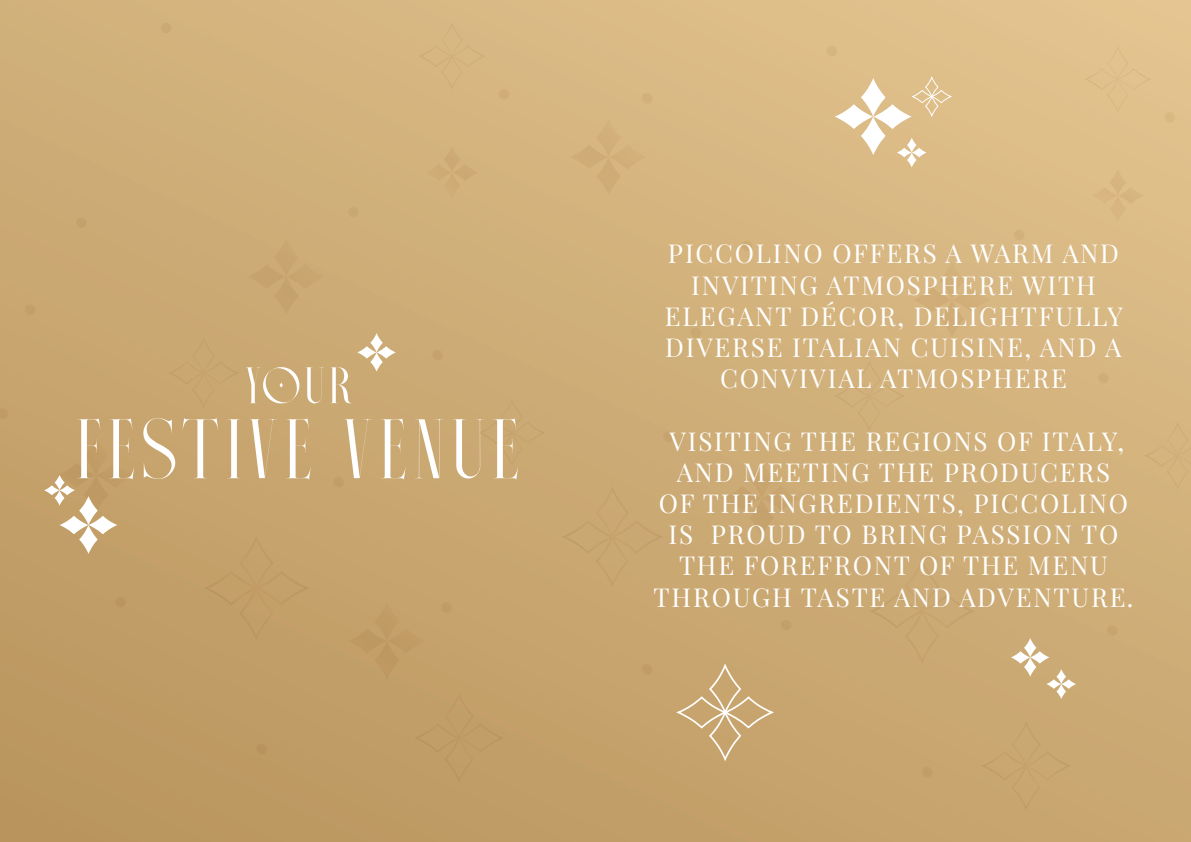
<style>
.page{position:relative;width:1191px;height:842px;background:#fff}
.page>*{position:absolute;margin:0;border:0;box-sizing:border-box;transform-origin:0 0}
.t1{font:84.2px "Chrome Slab";letter-spacing:.1em;color:#fff}
.t2{font:51.2px "Chrome Slab";color:#fff}
.t3{font:26px/31.2px "Playfair Display";letter-spacing:.07em;color:#fff;text-align:center}
</style>
<div class="page">
<div style="left:0;top:0;width:1191px;height:842px;background:linear-gradient(to bottom,#dbbb86,#c09d66)"></div>
<div style="left:1091px;top:169px;width:53px;height:53px;background:#ddbc87"></div>
<div style="left:723px;top:460px;width:77px;height:77px;background:#ccaa75"></div>
<svg style="left:913px;top:261px;width:77px;height:77px;background:#d5b37e"></svg>
<svg style="left:570px;top:118px;width:77px;height:78px;background:#d4b37d"></svg>
<svg style="left:999px;top:500px;width:10px;height:10px"></svg>
<svg style="left:1098px;top:373px;width:10px;height:11px"></svg>
<svg style="left:1106px;top:625px;width:11px;height:11px"></svg>
<svg style="left:922px;top:767px;width:10px;height:11px"></svg>
<svg style="left:781px;top:620px;width:10px;height:10px"></svg>
<svg style="left:641px;top:664px;width:11px;height:11px"></svg>
<svg style="left:663px;top:431px;width:11px;height:11px"></svg>
<svg style="left:741px;top:240px;width:11px;height:11px"></svg>
<svg style="left:1013px;top:230px;width:11px;height:10px"></svg>
<svg style="left:1164px;top:112px;width:11px;height:11px"></svg>
<svg style="left:826px;top:46px;width:11px;height:10px"></svg>
<svg style="left:690px;top:327px;width:11px;height:11px"></svg>
<svg style="left:641px;top:93px;width:11px;height:11px"></svg>
<div style="left:1084px;top:46px;width:67px;height:67px;background:#e1c28e"></div>
<div style="left:1144px;top:422px;width:47px;height:67px;background:#d5b47e"></div>
<div style="left:834px;top:361px;width:70px;height:70px;background:#d1b17b"></div>
<div style="left:981px;top:721px;width:90px;height:90px;background:#caa770"></div>
<div style="left:869px;top:558px;width:105px;height:106px;background:#cbaa74"></div>
<div style="left:561px;top:486px;width:102px;height:102px;background:#caa871"></div>
<svg style="left:426px;top:146px;width:52px;height:53px;background:#d1b07a"></svg>
<div style="left:348px;top:602px;width:78px;height:78px;background:#c4a069"></div>
<div style="left:248px;top:238px;width:77px;height:77px;background:#ccaa75"></div>
<svg style="left:333px;top:477px;width:11px;height:10px"></svg>
<svg style="left:432px;top:350px;width:11px;height:10px"></svg>
<svg style="left:441px;top:602px;width:11px;height:11px"></svg>
<svg style="left:256px;top:744px;width:11px;height:10px"></svg>
<svg style="left:115px;top:597px;width:11px;height:10px"></svg>
<svg style="left:0;top:408px;width:8px;height:11px"></svg>
<svg style="left:76px;top:217px;width:11px;height:11px"></svg>
<svg style="left:348px;top:207px;width:11px;height:10px"></svg>
<svg style="left:498px;top:89px;width:11px;height:11px"></svg>
<svg style="left:161px;top:23px;width:10px;height:10px"></svg>
<svg style="left:25px;top:304px;width:10px;height:11px"></svg>
<div style="left:418px;top:23px;width:67px;height:67px;background:#d7b681"></div>
<div style="left:478px;top:399px;width:67px;height:67px;background:#cba973"></div>
<div style="left:168px;top:338px;width:71px;height:70px;background:#caa771"></div>
<div style="left:414px;top:693px;width:90px;height:90px;background:#c19e67"></div>
<div style="left:204px;top:535px;width:105px;height:106px;background:#c4a069"></div>
<svg style="left:674px;top:661px;width:102px;height:103px;background:#cbaa77"></svg>
<svg style="left:1011px;top:638px;width:65px;height:61px;background:#d4b88b"></svg>
<svg style="left:834px;top:76px;width:118px;height:91px"></svg>
<svg style="left:357px;top:333px;width:39px;height:39px"></svg>
<svg style="left:44px;top:437px;width:90px;height:117px;background:#caaa7a"></svg>
<p class="t2" style="left:245px;top:358px;width:107px">YOUR</p>
<p class="t1" style="left:77px;top:405px;width:443px">FESTIVE VENUE</p>
<p class="t3" style="left:665px;top:236px;width:459px">PICCOLINO OFFERS A WARM AND<br>INVITING ATMOSPHERE WITH<br>ELEGANT DÉCOR, DELIGHTFULLY<br>DIVERSE ITALIAN CUISINE, AND A<br>CONVIVIAL ATMOSPHERE</p>
<p class="t3" style="left:653px;top:423px;width:481px">VISITING THE REGIONS OF ITALY,<br>AND MEETING THE PRODUCERS<br>OF THE INGREDIENTS, PICCOLINO<br>IS PROUD TO BRING PASSION TO<br>THE FOREFRONT OF THE MENU<br>THROUGH TASTE AND ADVENTURE.</p>
</div>
